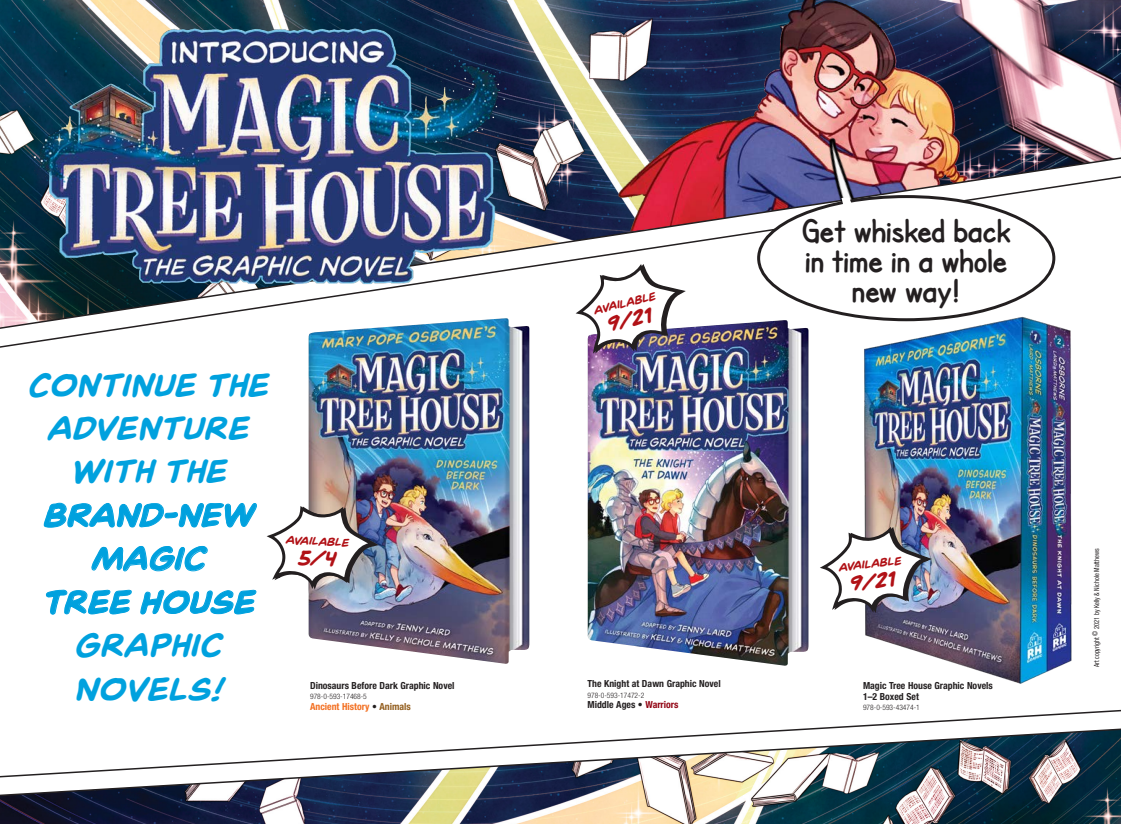
<style>
.page{position:relative;width:1121px;height:824px;background:#fff}
.page>*{position:absolute;margin:0;border:0;box-sizing:border-box;transform-origin:0 0}
.Trivia_A{font:italic 700 35.7px/43.5px "Spinner Rack BB";color:#00a1de;text-align:center}
.Trivia_A-2{font:700 33.75px/30px "SF Cartoonist Hand";color:#231f20;text-align:center}
.t1{font:italic 700 23.25px "Spinner Rack BB";color:#b11116}
.t2{font:italic 700 12.45px "Spinner Rack BB";color:#b11116}
.Spec_Title{font:700 condensed 9.75px/10.5px "Helvetica Neue";color:#231f20}
.Spec_Title-2{font:700 condensed 9.75px "Helvetica Neue";color:#f36f21}
.ISBN{font:300 condensed 7.5px "Helvetica Neue LT Std";color:#231f20}
.ataf{font:condensed 7.05px "Helvetica Neue LT Std";color:#231f20;scale:.9 1}
.s1{color:#231f20}
.s2{color:#935e1e}
.s3{color:#910312}
</style>
<div class="page">
<img style="left:0;top:800px;width:1120px;height:24px">
<img style="left:0;top:0;width:571px;height:142px">
<svg style="left:44px;top:502px;width:213px;height:113px"></svg>
<img style="left:587px;top:355px;width:221px;height:310px">
<img style="left:308px;top:355px;width:221px;height:308px">
<img style="left:864px;top:355px;width:208px;height:329px">
<img style="left:571px;top:0;width:549px;height:142px">
<img style="left:0;top:142px;width:1120px;height:213px">
<img style="left:787px;top:111px;width:99px;height:110px">
<div style="left:758px;top:196px;width:295px;height:124px;background:#fff;border-radius:50%"></div>
<svg style="left:841px;top:197px;width:11px;height:8px"></svg>
<svg style="left:0;top:709px;width:1120px;height:91px"></svg>
<svg style="left:265px;top:503px;width:118px;height:321px"></svg>
<img style="left:572px;top:261px;width:118px;height:200px">
<img style="left:820px;top:524px;width:116px;height:89px">
<img style="left:9px;top:11px;width:524px;height:298px">
<img style="left:265px;top:503px;width:115px;height:85px">
<p class="Trivia_A" style="left:28px;top:362px;width:243px">CONTINUE THE<br>ADVENTURE<br>WITH THE<br>BRAND-NEW<br>MAGIC<br>TREE HOUSE<br>GRAPHIC<br>NOVELS!</p>
<p class="t2" style="left:286px;top:532px;width:65px;rotate:2deg">AVAILABLE</p>
<p class="Spec_Title" style="left:310px;top:680px;width:146px">Dinosaurs Before Dark Graphic Novel</p>
<p class="ISBN" style="left:310px;top:692px;width:58px">978-0-593-17468-5</p>
<p class="Spec_Title-2" style="left:310px;top:700px;width:102px">Ancient History <span class="s1">•</span> <span class="s2">Animals</span></p>
<p class="t2" style="left:592px;top:303px;width:65px;rotate:-14deg">AVAILABLE</p>
<p class="t1" style="left:603px;top:311px;width:47px;rotate:-14deg">9/21</p>
<p class="Trivia_A-2" style="left:802px;top:215px;width:210px">Get whisked back in time in a whole new way!</p>
<p class="Spec_Title" style="left:587px;top:678px;width:135px">The Knight at Dawn Graphic Novel</p>
<p class="ISBN" style="left:587px;top:690px;width:58px">978-0-593-17472-2</p>
<p class="Spec_Title" style="left:587px;top:699px;width:92px">Middle Ages • <span class="s3">Warriors</span></p>
<p class="t2" style="left:837px;top:560px;width:65px;rotate:-7deg">AVAILABLE</p>
<p class="t1" style="left:847px;top:569px;width:47px;rotate:-7deg">9/21</p>
<p class="Spec_Title" style="left:863px;top:680px;width:131px">Magic Tree House Graphic Novels<br>1–2 Boxed Set</p>
<p class="ISBN" style="left:863px;top:702px;width:58px">978-0-593-43474-1</p>
<p class="ataf" style="left:1092px;top:667px;width:133px;rotate:-90deg">Art copyright © 2021 by Kelly &amp; Nichole Matthews</p>
</div>
